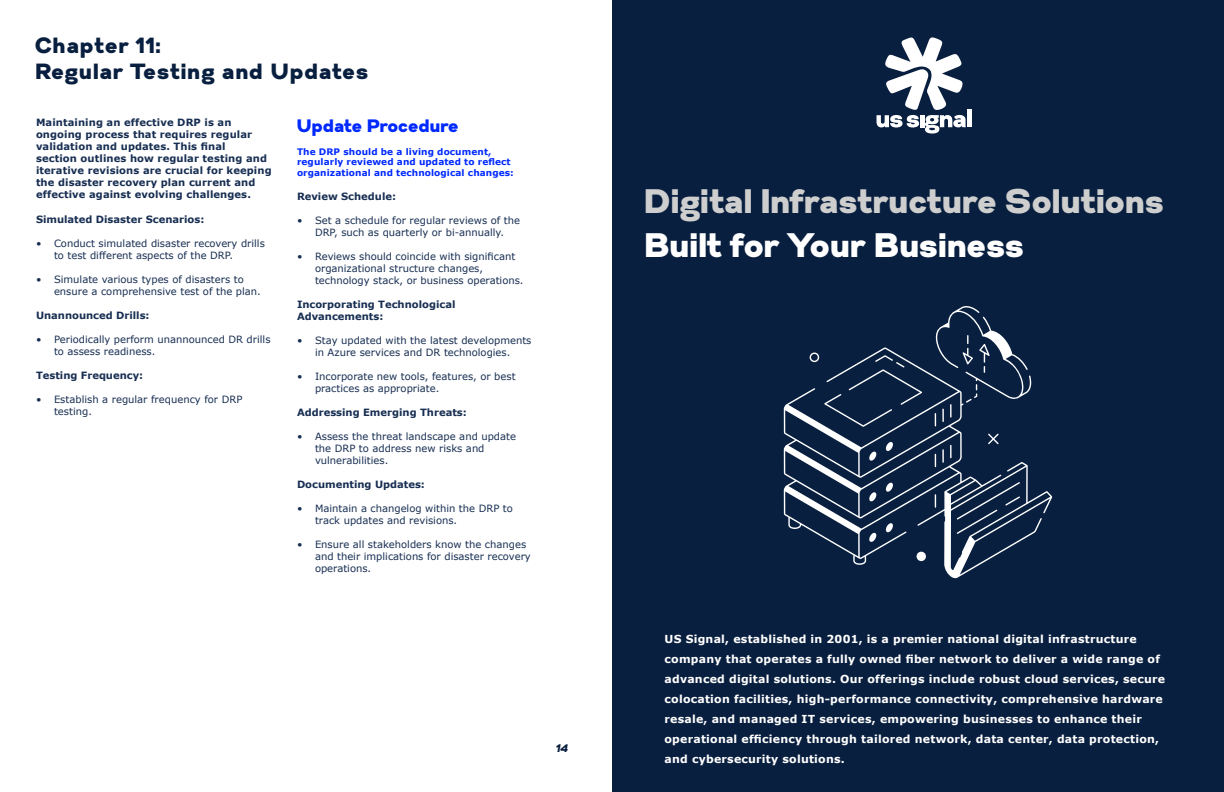
<style>
.page{position:relative;width:1224px;height:792px;background:#fff}
.page>*{position:absolute;margin:0;border:0;box-sizing:border-box;transform-origin:0 0}
.t1{font:34px "Gabriel Sans Black";letter-spacing:.01em;color:#cecece}
.t2{font:34px "Gabriel Sans Black";letter-spacing:.01em;color:#fff}
.t3{font:22px/26.4px "Gabriel Sans Black";letter-spacing:.04em;color:#091f3f}
.t4{font:18px "Gabriel Sans Black";color:#0029ff}
.t5{font:700 11px/20px "Verdana";letter-spacing:.02em;color:#fff}
.t6{font:11px "Gabriel Sans Black Italic";color:#091f3f}
.t7{font:10px/12px "Verdana";color:#172e52}
.t8{font:700 10px/12px "Verdana";letter-spacing:.01em;color:#172e52}
.t9{font:700 9px/10.8px "Verdana";letter-spacing:.01em;color:#0029ff}
</style>
<div class="page">
<div style="left:612px;top:0;width:612px;height:792px;background:#091f3f"></div>
<svg style="left:935px;top:306px;width:75px;height:41px"></svg>
<svg style="left:783px;top:347px;width:270px;height:232px"></svg>
<svg style="left:945px;top:482px;width:75px;height:96px"></svg>
<svg style="left:877px;top:37px;width:89px;height:97px"></svg>
<hr style="left:967px;top:110px;width:4px;height:17px;background:#fff">
<h2 class="t3" style="left:36px;top:33px;width:334px">Chapter 11:<br>Regular Testing and Updates</h2>
<p class="t8" style="left:36px;top:117px;width:237px">Maintaining an effective DRP is an ongoing process that requires regular validation and updates. This final<br>section outlines how regular testing and iterative revisions are crucial for keeping the disaster recovery plan current and effective against evolving challenges.</p>
<p class="t8" style="left:36px;top:214px;width:170px">Simulated Disaster Scenarios:</p>
<p class="t7" style="left:54px;top:238px;width:212px;text-indent:-18px">• Conduct simulated disaster recovery drills to test different aspects of the DRP.</p>
<p class="t7" style="left:54px;top:274px;width:208px;text-indent:-18px">• Simulate various types of disasters to ensure a comprehensive test of the plan.</p>
<p class="t8" style="left:36px;top:310px;width:115px">Unannounced Drills:</p>
<p class="t7" style="left:54px;top:334px;width:218px;text-indent:-18px">• Periodically perform unannounced DR drills to assess readiness.</p>
<p class="t8" style="left:36px;top:370px;width:109px">Testing Frequency:</p>
<p class="t7" style="left:54px;top:394px;width:190px;text-indent:-18px">• Establish a regular frequency for DRP testing.</p>
<h3 class="t4" style="left:297px;top:117px;width:164px">Update Procedure</h3>
<p class="t9" style="left:297px;top:147px;width:218px">The DRP should be a living document, regularly reviewed and updated to reflect organizational and technological changes:</p>
<p class="t8" style="left:297px;top:191px;width:101px">Review Schedule:</p>
<p class="t7" style="left:297px;top:215px;width:225px;text-align:center">• Set a schedule for regular reviews of the<br>DRP, such as quarterly or bi-annually.</p>
<p class="t7" style="left:315px;top:251px;width:210px;text-indent:-18px">• Reviews should coincide with significant organizational structure changes, technology stack, or business operations.</p>
<p class="t8" style="left:297px;top:299px;width:160px">Incorporating Technological<br>Advancements:</p>
<p class="t7" style="left:297px;top:335px;width:236px;text-align:center">• Stay updated with the latest developments in Azure services and DR technologies.</p>
<p class="t7" style="left:315px;top:371px;width:202px;text-indent:-18px">• Incorporate new tools, features, or best practices as appropriate.</p>
<p class="t8" style="left:297px;top:407px;width:171px">Addressing Emerging Threats:</p>
<p class="t7" style="left:315px;top:431px;width:203px;text-indent:-18px">• Assess the threat landscape and update the DRP to address new risks and vulnerabilities.</p>
<p class="t8" style="left:297px;top:479px;width:129px">Documenting Updates:</p>
<p class="t7" style="left:315px;top:503px;width:199px;text-indent:-18px">• Maintain a changelog within the DRP to track updates and revisions.</p>
<p class="t7" style="left:315px;top:539px;width:217px;text-indent:-18px">• Ensure all stakeholders know the changes and their implications for disaster recovery operations.</p>
<p class="t6" style="left:556px;top:742px;width:14px">14</p>
<h1 class="t1" style="left:645px;top:184px;width:521px">Digital Infrastructure Solutions</h1>
<h1 class="t2" style="left:645px;top:228px;width:381px">Built for Your Business</h1>
<p class="t5" style="left:665px;top:630px;width:502px">US Signal, established in 2001, is a premier national digital infrastructure company that operates a fully owned fiber network to deliver a wide range of advanced digital solutions. Our offerings include robust cloud services, secure colocation facilities, high-performance connectivity, comprehensive hardware resale, and managed IT services, empowering businesses to enhance their operational efficiency through tailored network, data center, data protection, and cybersecurity solutions.</p>
</div>
